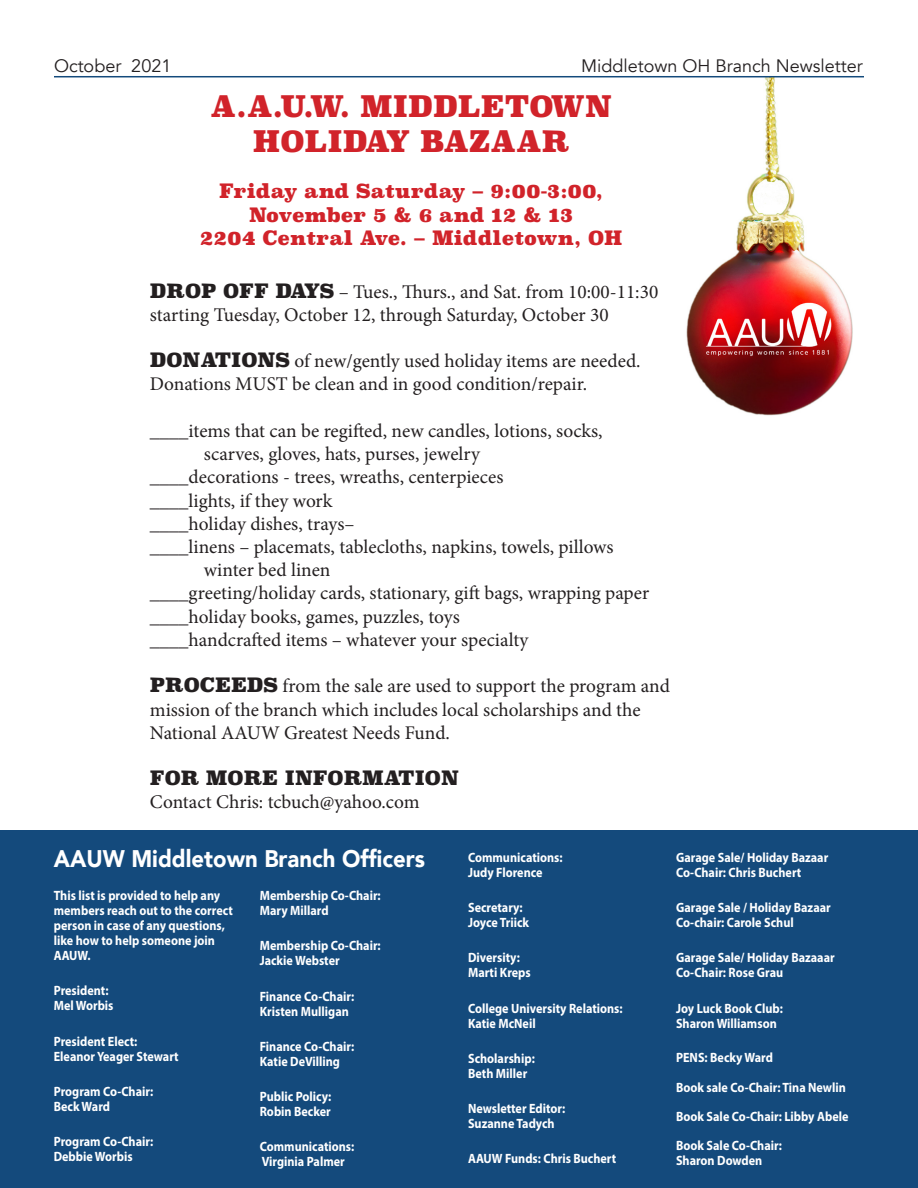
<style>
.page{position:relative;width:918px;height:1188px;background:#fff}
.page>*{position:absolute;margin:0;border:0;box-sizing:border-box;transform-origin:0 0}
.t1{font:900 29.1px "Superclarendon";color:#d1232a}
.t2{font:900 24px "Avenir";color:#fff;scale:.92 1}
.t3{font:19.35px/23.2px "Minion Pro";color:#231f20}
.t4{font:900 19.35px "Superclarendon";color:#d1232a}
.t5{font:900 19.35px "Superclarendon";color:#231f20}
.t6{font:18px "Avenir";color:#231f20}
.t7{font:700 13.5px/15px "Myriad Pro";color:#fff;scale:.9 1}
.s1{font-family:"Superclarendon";font-weight:900}
</style>
<div class="page">
<div style="left:0;top:830px;width:918px;height:358px;background:#144a7c"></div>
<img style="left:678px;top:77px;width:186px;height:339px">
<hr style="left:54px;top:76px;width:810px;height:1px;background:#144a7c">
<p class="t6" style="left:54px;top:55px;width:119px">October 2021</p>
<p class="t6" style="left:581px;top:55px;width:283px">Middletown OH Branch Newsletter</p>
<p class="t1" style="left:211px;top:87px;width:403px">A.A.U.W. MIDDLETOWN</p>
<p class="t1" style="left:253px;top:122px;width:318px">HOLIDAY BAZAAR</p>
<p class="t4" style="left:219px;top:178px;width:385px">Friday and Saturday – 9:00-3:00,</p>
<p class="t4" style="left:249px;top:201px;width:326px">November 5 &amp; 6 and 12 &amp; 13</p>
<p class="t4" style="left:200px;top:225px;width:424px">2204 Central Ave. – Middletown, OH</p>
<p class="t3" style="left:150px;top:280px;width:510px"><span class="s1">DROP OFF DAYS</span> – Tues., Thurs., and Sat. from 10:00-11:30</p>
<p class="t3" style="left:150px;top:303px;width:460px">starting Tuesday, October 12, through Saturday, October 30</p>
<p class="t3" style="left:150px;top:350px;width:492px"><span class="s1">DONATIONS</span> of new/gently used holiday items are needed.</p>
<p class="t3" style="left:150px;top:373px;width:439px">Donations MUST be clean and in good condition/repair.</p>
<p class="t3" style="left:150px;top:419px;width:454px">____items that can be regifted, new candles, lotions, socks,</p>
<p class="t3" style="left:204px;top:442px;width:278px">scarves, gloves, hats, purses, jewelry</p>
<p class="t3" style="left:150px;top:466px;width:355px">____decorations - trees, wreaths, centerpieces</p>
<p class="t3" style="left:150px;top:489px;width:184px">____lights, if they work</p>
<p class="t3" style="left:150px;top:512px;width:206px">____holiday dishes, trays–</p>
<p class="t3" style="left:150px;top:535px;width:465px">____linens – placemats, tablecloths, napkins, towels, pillows</p>
<p class="t3" style="left:204px;top:559px;width:128px">winter bed linen</p>
<p class="t3" style="left:150px;top:582px;width:501px">____greeting/holiday cards, stationary, gift bags, wrapping paper</p>
<p class="t3" style="left:150px;top:605px;width:311px">____holiday books, games, puzzles, toys</p>
<p class="t3" style="left:150px;top:628px;width:380px">____handcrafted items – whatever your specialty</p>
<p class="t3" style="left:150px;top:675px;width:522px"><span class="s1">PROCEEDS</span> from the sale are used to support the program and</p>
<p class="t3" style="left:150px;top:698px;width:492px">mission of the branch which includes local scholarships and the<br>National AAUW Greatest Needs Fund.</p>
<p class="t5" style="left:150px;top:765px;width:310px">FOR MORE INFORMATION</p>
<p class="t3" style="left:150px;top:791px;width:271px">Contact Chris: tcbuch@yahoo.com</p>
<p class="t2" style="left:54px;top:838px;width:405px">AAUW Middletown Branch Officers</p>
<p class="t7" style="left:676px;top:849px;width:171px">Garage Sale/ Holiday Bazaar<br>Co-Chair: Chris Buchert</p>
<p class="t7" style="left:676px;top:900px;width:173px">Garage Sale / Holiday Bazaar<br>Co-chair: Carole Schul</p>
<p class="t7" style="left:676px;top:950px;width:178px">Garage Sale/ Holiday Bazaaar<br>Co-Chair: Rose Grau</p>
<p class="t7" style="left:676px;top:1000px;width:120px">Joy Luck Book Club:<br>Sharon Williamson</p>
<p class="t7" style="left:676px;top:1050px;width:109px">PENS: Becky Ward</p>
<p class="t7" style="left:676px;top:1073px;width:193px;line-height:29px">Book sale Co-Chair: Tina Newlin<br>Book Sale Co-Chair: Libby Abele<br>Book Sale Co-Chair:</p>
<p class="t7" style="left:676px;top:1152px;width:97px">Sharon Dowden</p>
<p class="t7" style="left:468px;top:849px;width:107px">Communications:<br>Judy Florence</p>
<p class="t7" style="left:468px;top:900px;width:69px">Secretary:<br>Joyce Triick</p>
<p class="t7" style="left:468px;top:950px;width:71px">Diversity:<br>Marti Kreps</p>
<p class="t7" style="left:468px;top:1000px;width:173px">College University Relations:<br>Katie McNeil</p>
<p class="t7" style="left:468px;top:1050px;width:76px">Scholarship:<br>Beth Miller</p>
<p class="t7" style="left:468px;top:1101px;width:110px">Newsletter Editor:<br>Suzanne Tadych</p>
<p class="t7" style="left:468px;top:1151px;width:166px">AAUW Funds: Chris Buchert</p>
<p class="t7" style="left:54px;top:888px;width:201px">This list is provided to help any members reach out to the correct person in case of any questions, like how to help someone join<br>AAUW.</p>
<p class="t7" style="left:54px;top:983px;width:68px">President:<br>Mel Worbis</p>
<p class="t7" style="left:54px;top:1033px;width:140px">President Elect:<br>Eleanor Yeager Stewart</p>
<p class="t7" style="left:54px;top:1083px;width:112px">Program Co-Chair:<br>Beck Ward</p>
<p class="t7" style="left:54px;top:1134px;width:112px">Program Co-Chair:<br>Debbie Worbis</p>
<p class="t7" style="left:260px;top:888px;width:136px">Membership Co-Chair:<br>Mary Millard</p>
<p class="t7" style="left:260px;top:938px;width:136px">Membership Co-Chair:<br>Jackie Webster</p>
<p class="t7" style="left:260px;top:988px;width:106px">Finance Co-Chair:<br>Kristen Mulligan</p>
<p class="t7" style="left:260px;top:1038px;width:106px">Finance Co-Chair:<br>Katie DeVilling</p>
<p class="t7" style="left:260px;top:1089px;width:81px">Public Policy:<br>Robin Becker</p>
<p class="t7" style="left:260px;top:1139px;width:107px">Communications:<br>Virginia Palmer</p>
</div>
